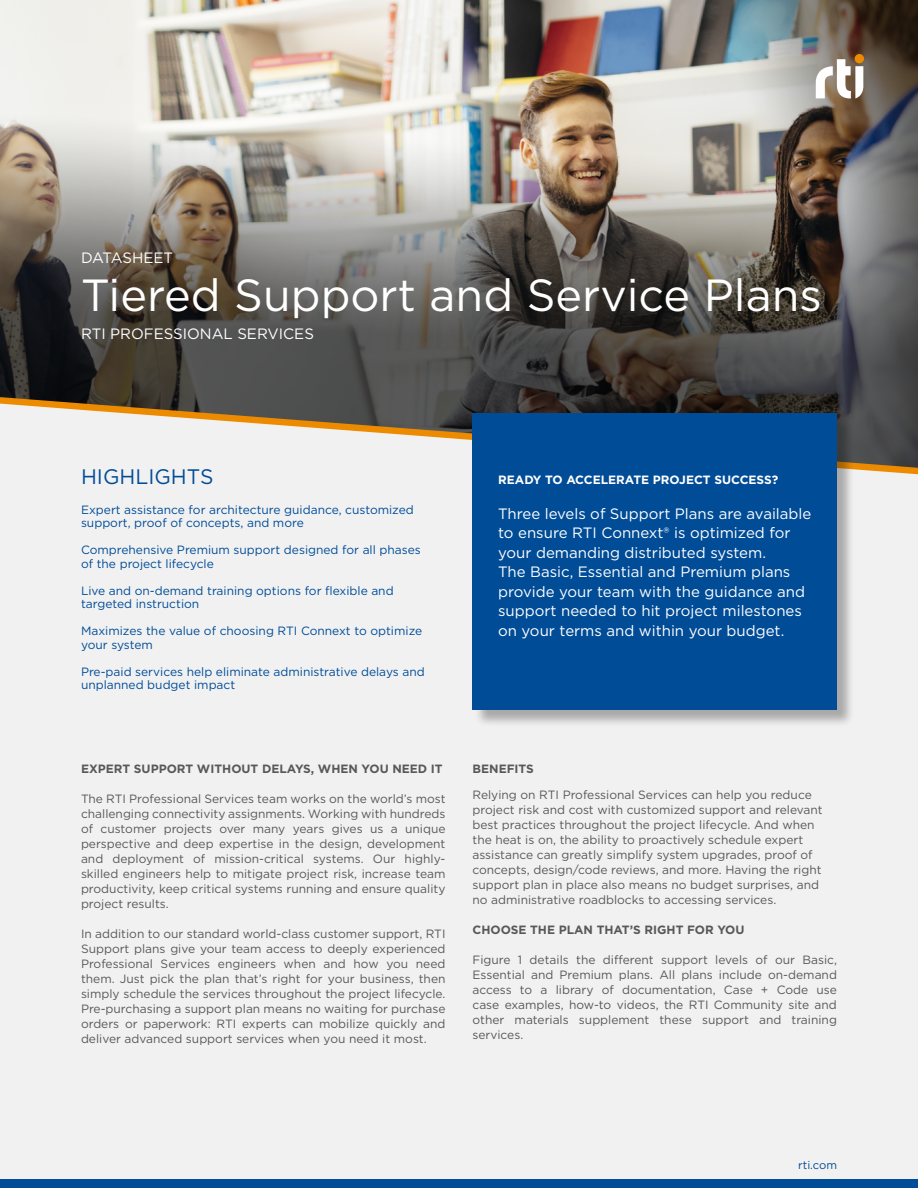
<style>
.page{position:relative;width:918px;height:1188px;background:#f1f1f2}
.page>*{position:absolute;margin:0;border:0;box-sizing:border-box;transform-origin:0 0}
.t1{font:45px "Gotham";color:#fff}
.t2{font:21px "Gotham";color:#004c97}
.t3{font:15px/19.5px "Gotham";color:#fff}
.t4{font:12px/15px "Gotham";color:#585858;text-align:justify}
.t5{font:12px/13.5px "Gotham";color:#004c97}
.t6{font:700 12px "Gotham";color:#585858}
.t7{font:700 12px "Gotham";color:#fff}
.t8{font:11.25px "Gotham";color:#004c97}
</style>
<div class="page">
<img style="left:0;top:0;width:918px;height:395px">
<div style="left:0;top:1179px;width:918px;height:9px;background:#004c97"></div>
<svg style="left:0;top:395px;width:918px;height:80px"></svg>
<div style="left:474px;top:414px;width:381px;height:314px;background:#000;opacity:.3"></div>
<div style="left:472px;top:413px;width:365px;height:297px;background:#004c97"></div>
<svg style="left:816px;top:59px;width:47px;height:39px"></svg>
<div style="left:855px;top:54px;width:9px;height:9px;background:#ed8b00;border-radius:50%"></div>
<p class="t3" style="left:81px;top:247px;width:94px">DATASHEET</p>
<h1 class="t1" style="left:81px;top:266px;width:742px">Tiered Support and Service Plans</h1>
<p class="t3" style="left:81px;top:324px;width:234px">RTI PROFESSIONAL SERVICES</p>
<h2 class="t2" style="left:81px;top:463px;width:134px">HIGHLIGHTS</h2>
<p class="t5" style="left:81px;top:503px;width:334px">Expert assistance for architecture guidance, customized support, proof of concepts, and more</p>
<p class="t5" style="left:81px;top:543px;width:341px">Comprehensive Premium support designed for all phases of the project lifecycle</p>
<p class="t5" style="left:81px;top:584px;width:314px">Live and on-demand training options for flexible and targeted instruction</p>
<p class="t5" style="left:81px;top:624px;width:343px">Maximizes the value of choosing RTI Connext to optimize your system</p>
<p class="t5" style="left:81px;top:665px;width:345px">Pre-paid services help eliminate administrative delays and unplanned budget impact</p>
<p class="t7" style="left:498px;top:472px;width:282px">READY TO ACCELERATE PROJECT SUCCESS?</p>
<p class="t3" style="left:498px;top:503px;width:315px">Three levels of Support Plans are available to ensure RTI Connext® is optimized for your demanding distributed system.<br>The Basic, Essential and Premium plans provide your team with the guidance and support needed to hit project milestones on your terms and within your budget.</p>
<p class="t6" style="left:81px;top:761px;width:363px">EXPERT SUPPORT WITHOUT DELAYS, WHEN YOU NEED IT</p>
<p class="t4" style="left:81px;top:791px;width:366px">The RTI Professional Services team works on the world’s most challenging connectivity assignments. Working with hundreds of customer projects over many years gives us a unique perspective and deep expertise in the design, development and deployment of mission-critical systems. Our highly&shy;skilled engineers help to mitigate project risk, increase team productivity, keep critical systems running and ensure quality project results.</p>
<p class="t4" style="left:81px;top:926px;width:366px">In addition to our standard world-class customer support, RTI Support plans give your team access to deeply experienced Professional Services engineers when and how you need them. Just pick the plan that’s right for your business, then simply schedule the services throughout the project lifecycle.<br>Pre-purchasing a support plan means no waiting for purchase orders or paperwork: RTI experts can mobilize quickly and deliver advanced support services when you need it most.</p>
<p class="t6" style="left:472px;top:761px;width:63px">BENEFITS</p>
<p class="t4" style="left:472px;top:787px;width:352px;text-align:left">Relying on RTI Professional Services can help you reduce project risk and cost with customized support and relevant best practices throughout the project lifecycle. And when the heat is on, the ability to proactively schedule expert assistance can greatly simplify system upgrades, proof of concepts, design/code reviews, and more. Having the right support plan in place also means no budget surprises, and no administrative roadblocks to accessing services.</p>
<p class="t6" style="left:472px;top:921px;width:274px">CHOOSE THE PLAN THAT’S RIGHT FOR YOU</p>
<p class="t4" style="left:472px;top:952px;width:366px">Figure 1 details the different support levels of our Basic, Essential and Premium plans. All plans include on-demand access to a library of documentation, Case + Code use case examples, how-to videos, the RTI Community site and other materials supplement these support and training services.</p>
<p class="t8" style="left:798px;top:1158px;width:40px">rti.com</p>
</div>
